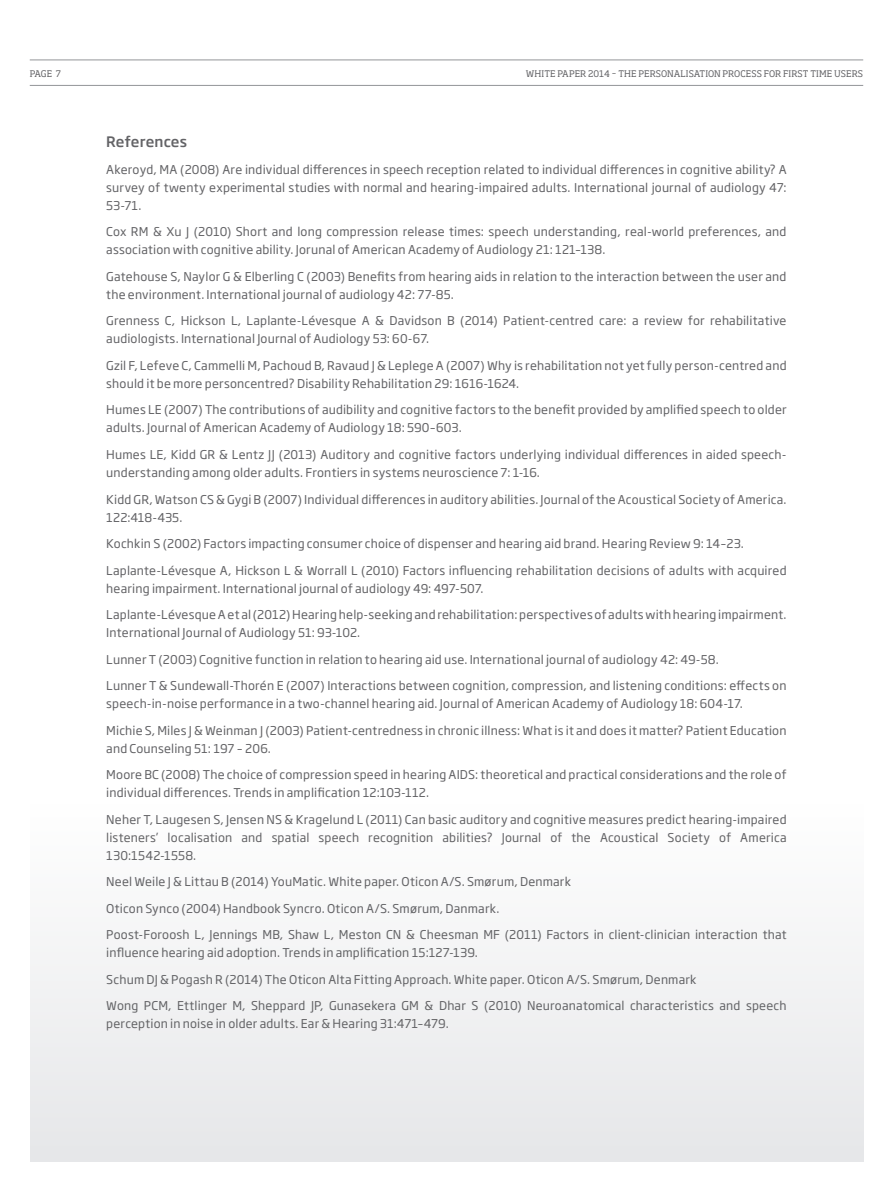
<style>
.page{position:relative;width:893px;height:1191px;background:#fff}
.page>*{position:absolute;margin:0;border:0;box-sizing:border-box;transform-origin:0 0}
.t1{font:500 14.25px "Soho Gothic Pro";letter-spacing:.01em;color:#636366}
.t2{font:12px/18px "Soho Gothic Pro";letter-spacing:.015em;color:#636366}
.t3{font:9px "Soho Pro";letter-spacing:.005em;color:#636366}
</style>
<div class="page">
<hr style="left:30px;top:85px;width:833px;height:1px;background:#939598">
<hr style="left:30px;top:60px;width:833px;height:1px;background:#939598">
<div style="left:30px;top:804px;width:833px;height:357px;background:#f2f2f3"></div>
<p class="t3" style="left:30px;top:67px;width:33px">PAGE 7</p>
<p class="t3" style="left:526px;top:67px;width:339px">WHITE PAPER 2014 – THE PERSONALISATION PROCESS FOR FIRST TIME USERS</p>
<p class="t1" style="left:106px;top:131px;width:82px">References</p>
<p class="t2" style="left:106px;top:160px;width:682px;text-align:justify">Akeroyd, MA (2008) Are individual differences in speech reception related to individual differences in cognitive ability? A survey of twenty experimental studies with normal and hearing-impaired adults. International journal of audiology 47:<br>53-71.</p>
<p class="t2" style="left:106px;top:222px;width:682px">Cox RM &amp; Xu J (2010) Short and long compression release times: speech understanding, real-world preferences, and association with cognitive ability. Jorunal of American Academy of Audiology 21: 121–138.</p>
<p class="t2" style="left:106px;top:267px;width:682px">Gatehouse S, Naylor G &amp; Elberling C (2003) Benefits from hearing aids in relation to the interaction between the user and the environment. International journal of audiology 42: 77-85.</p>
<p class="t2" style="left:106px;top:311px;width:682px">Grenness C, Hickson L, Laplante-Lévesque A &amp; Davidson B (2014) Patient-centred care: a review for rehabilitative audiologists. International Journal of Audiology 53: 60-67.</p>
<p class="t2" style="left:106px;top:356px;width:682px">Gzil F, Lefeve C, Cammelli M, Pachoud B, Ravaud J &amp; Leplege A (2007) Why is rehabilitation not yet fully person-centred and should it be more personcentred? Disability Rehabilitation 29: 1616-1624.</p>
<p class="t2" style="left:106px;top:400px;width:682px">Humes LE (2007) The contributions of audibility and cognitive factors to the benefit provided by amplified speech to older adults. Journal of American Academy of Audiology 18: 590–603.</p>
<p class="t2" style="left:106px;top:445px;width:682px">Humes LE, Kidd GR &amp; Lentz JJ (2013) Auditory and cognitive factors underlying individual differences in aided speech&shy;understanding among older adults. Frontiers in systems neuroscience 7: 1-16.</p>
<p class="t2" style="left:106px;top:489px;width:682px">Kidd GR, Watson CS &amp; Gygi B (2007) Individual differences in auditory abilities. Journal of the Acoustical Society of America.<br>122:418-435.</p>
<p class="t2" style="left:106px;top:534px;width:639px">Kochkin S (2002) Factors impacting consumer choice of dispenser and hearing aid brand. Hearing Review 9: 14–23.</p>
<p class="t2" style="left:106px;top:560px;width:682px">Laplante-Lévesque A, Hickson L &amp; Worrall L (2010) Factors influencing rehabilitation decisions of adults with acquired hearing impairment. International journal of audiology 49: 497-507.</p>
<p class="t2" style="left:106px;top:605px;width:682px">Laplante-Lévesque A et al (2012) Hearing help-seeking and rehabilitation: perspectives of adults with hearing impairment.<br>International Journal of Audiology 51: 93-102.</p>
<p class="t2" style="left:106px;top:649px;width:614px">Lunner T (2003) Cognitive function in relation to hearing aid use. International journal of audiology 42: 49-58.</p>
<p class="t2" style="left:106px;top:676px;width:682px">Lunner T &amp; Sundewall-Thorén E (2007) Interactions between cognition, compression, and listening conditions: effects on speech-in-noise performance in a two-channel hearing aid. Journal of American Academy of Audiology 18: 604-17.</p>
<p class="t2" style="left:106px;top:720px;width:682px">Michie S, Miles J &amp; Weinman J (2003) Patient-centredness in chronic illness: What is it and does it matter? Patient Education and Counseling 51: 197 – 206.</p>
<p class="t2" style="left:106px;top:765px;width:682px">Moore BC (2008) The choice of compression speed in hearing AIDS: theoretical and practical considerations and the role of individual differences. Trends in amplification 12:103-112.</p>
<p class="t2" style="left:106px;top:809px;width:682px;text-align:justify">Neher T, Laugesen S, Jensen NS &amp; Kragelund L (2011) Can basic auditory and cognitive measures predict hearing-impaired listeners’ localisation and spatial speech recognition abilities? Journal of the Acoustical Society of America 130:1542-1558.</p>
<p class="t2" style="left:106px;top:872px;width:466px">Neel Weile J &amp; Littau B (2014) YouMatic. White paper. Oticon A/S. Smørum, Denmark</p>
<p class="t2" style="left:106px;top:898px;width:395px">Oticon Synco (2004) Handbook Syncro. Oticon A/S. Smørum, Danmark.</p>
<p class="t2" style="left:106px;top:925px;width:682px">Poost-Foroosh L, Jennings MB, Shaw L, Meston CN &amp; Cheesman MF (2011) Factors in client-clinician interaction that influence hearing aid adoption. Trends in amplification 15:127-139.</p>
<p class="t2" style="left:106px;top:969px;width:592px">Schum DJ &amp; Pogash R (2014) The Oticon Alta Fitting Approach. White paper. Oticon A/S. Smørum, Denmark</p>
<p class="t2" style="left:106px;top:996px;width:682px">Wong PCM, Ettlinger M, Sheppard JP, Gunasekera GM &amp; Dhar S (2010) Neuroanatomical characteristics and speech perception in noise in older adults. Ear &amp; Hearing 31:471–479.</p>
</div>
